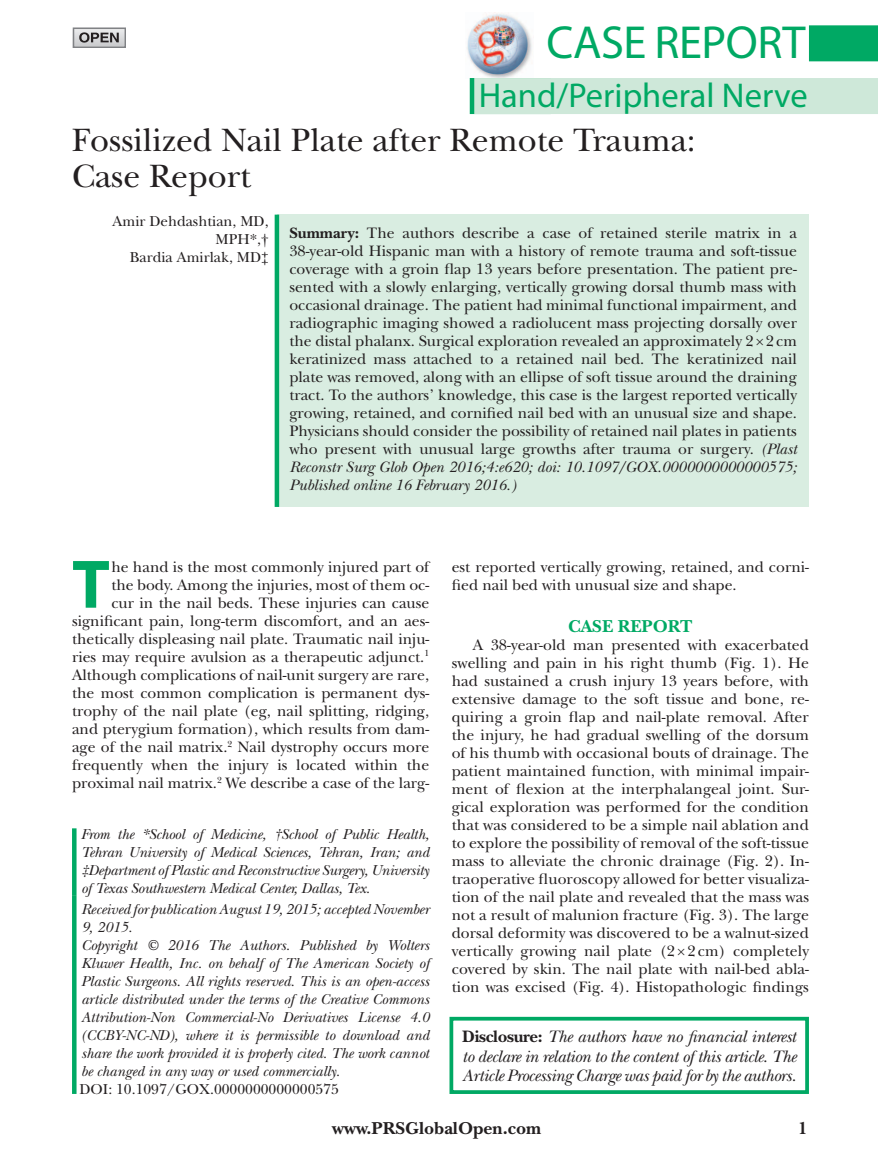
<style>
.page{position:relative;width:878px;height:1175px;background:#fff}
.page>*{position:absolute;margin:0;border:0;box-sizing:border-box;transform-origin:0 0}
.t1{font:700 69.15px "Myriad Pro";color:#00a964}
.t2{font:46.5px "Myriad Pro";letter-spacing:-.01em;color:#00a964}
.t3{font:34.5px "Myriad Pro";color:#00a964}
.t4{font:33.75px/36px "New Baskerville";color:#231f20}
.t5{font:700 18px "New Baskerville";color:#231f20}
.t6{font:700 18px "New Baskerville";color:#00a964}
.t7{font:italic 17.25px/19.5px "New Baskerville";letter-spacing:-.02em;color:#231f20;text-align:justify}
.t8{font:15.75px/18px "New Baskerville";color:#231f20;text-align:justify}
.t9{font:italic 15px/18px "New Baskerville";color:#231f20;text-align:justify}
.t10{font:15px/18px "New Baskerville";color:#231f20;text-align:right}
.s1{font-weight:700}
.s2{font-style:italic}
.s3{font-weight:700;font-style:normal}
</style>
<div class="page">
<img style="left:467px;top:12px;width:65px;height:66px">
<div style="left:73px;top:28px;width:52px;height:20px;border:2px solid #808285"></div>
<svg style="left:79px;top:32px;width:40px;height:11px"></svg>
<div style="left:449px;top:1016px;width:359px;height:78px;border:4px solid #00a964"></div>
<hr style="left:72px;top:828px;width:4px;height:68px;background:#00a964">
<hr style="left:72px;top:896px;width:4px;height:197px;background:#00a964">
<div style="left:277px;top:215px;width:531px;height:292px;background:#d9ede1"></div>
<div style="left:274px;top:215px;width:5px;height:292px;background:#00a964"></div>
<div style="left:470px;top:78px;width:80px;height:36px;background:#00a964"></div>
<div style="left:474px;top:78px;width:404px;height:36px;background:#cee8d9"></div>
<div style="left:808px;top:25px;width:70px;height:36px;background:#00a964"></div>
<h2 class="t2" style="left:546px;top:14px;width:260px">Case Report</h2>
<h3 class="t3" style="left:478px;top:74px;width:330px">Hand/Peripheral Nerve</h3>
<h3 class="t4" style="left:72px;top:122px;width:625px">Fossilized Nail Plate after Remote Trauma:<br>Case Report</h3>
<p class="t10" style="left:112px;top:212px;width:158px">Amir Dehdashtian, MD,<br>MPH*,†<br>Bardia Amirlak, MD‡</p>
<p class="t8" style="left:289px;top:224px;width:509px"><span class="s1">Summary:</span> The authors describe a case of retained sterile matrix in a 38-year-old Hispanic man with a history of remote trauma and soft-tissue coverage with a groin flap 13 years before presentation. The patient pre&shy;sented with a slowly enlarging, vertically growing dorsal thumb mass with occasional drainage. The patient had minimal functional impairment, and radiographic imaging showed a radiolucent mass projecting dorsally over the distal phalanx. Surgical exploration revealed an approximately 2×2cm keratinized mass attached to a retained nail bed. The keratinized nail plate was removed, along with an ellipse of soft tissue around the draining tract. To the authors’ knowledge, this case is the largest reported vertically growing, retained, and cornified nail bed with an unusual size and shape.<br>Physicians should consider the possibility of retained nail plates in patients who present with unusual large growths after trauma or surgery. <span class="s2">(Plast Reconstr Surg Glob Open 2016;4:e620; doi: 10.1097/GOX.0000000000000575; Published online 16 February 2016.)</span></p>
<p class="t8" style="left:72px;top:557px;width:359px;text-align:right">he hand is the most commonly injured part of<br>the body. Among the injuries, most of them oc-<br>cur in the nail beds. These injuries can cause significant pain, long-term discomfort, and an aes&shy;thetically displeasing nail plate. Traumatic nail inju&shy;ries may require avulsion as a therapeutic adjunct.<sup>1<br></sup>Although complications of nail-unit surgery are rare, the most common complication is permanent dys&shy;trophy of the nail plate (eg, nail splitting, ridging, and pterygium formation), which results from dam&shy;age of the nail matrix.<sup>2</sup> Nail dystrophy occurs more frequently when the injury is located within the proximal nail matrix.<sup>2</sup> We describe a case of the larg-</p>
<p class="t8" style="left:452px;top:557px;width:359px">est reported vertically growing, retained, and corni&shy;fied nail bed with unusual size and shape.</p>
<h1 class="t1" style="left:72px;top:539px;width:39px">T</h1>
<p class="t6" style="left:568px;top:615px;width:126px">CASE REPORT</p>
<p class="t8" style="left:452px;top:635px;width:359px;text-indent:21px">A 38-year-old man presented with exacerbated swelling and pain in his right thumb (Fig. 1). He had sustained a crush injury 13 years before, with extensive damage to the soft tissue and bone, re&shy;quiring a groin flap and nail-plate removal. After the injury, he had gradual swelling of the dorsum of his thumb with occasional bouts of drainage. The patient maintained function, with minimal impair&shy;ment of flexion at the interphalangeal joint. Sur&shy;gical exploration was performed for the condition that was considered to be a simple nail ablation and to explore the possibility of removal of the soft-tissue mass to alleviate the chronic drainage (Fig. 2). In&shy;traoperative fluoroscopy allowed for better visualiza&shy;tion of the nail plate and revealed that the mass was not a result of malunion fracture (Fig. 3). The large dorsal deformity was discovered to be a walnut-sized vertically growing nail plate (2 × 2 cm) completely covered by skin. The nail plate with nail-bed abla&shy;tion was excised (Fig. 4). Histopathologic findings</p>
<p class="t7" style="left:462px;top:1027px;width:335px"><span class="s3">Disclosure:</span> The authors have no financial interest to declare in relation to the content of this article. The Article Processing Charge was paid for by the authors.</p>
<p class="t9" style="left:81px;top:825px;width:350px">From the *School of Medicine, †School of Public Health, Tehran University of Medical Sciences, Tehran, Iran; and ‡Department of Plastic and Reconstructive Surgery, University of Texas Southwestern Medical Center, Dallas, Tex.</p>
<p class="t9" style="left:81px;top:900px;width:350px;text-align:left">Received for publication August 19, 2015; accepted November 9, 2015.<br>Copyright © 2016 The Authors. Published by Wolters Kluwer Health, Inc. on behalf of The American Society of Plastic Surgeons. All rights reserved. This is an open-access article distributed under the terms of the Creative Commons Attribution-Non Commercial-No Derivatives License 4.0 (CCBY-NC-ND), where it is permissible to download and share the work provided it is properly cited. The work cannot be changed in any way or used commercially.</p>
<p class="t10" style="left:80px;top:1080px;width:261px">DOI: 10.1097/GOX.0000000000000575</p>
<p class="t5" style="left:332px;top:1118px;width:210px">www.PRSGlobalOpen.com</p>
<p class="t5" style="left:798px;top:1118px;width:11px">1</p>
</div>
